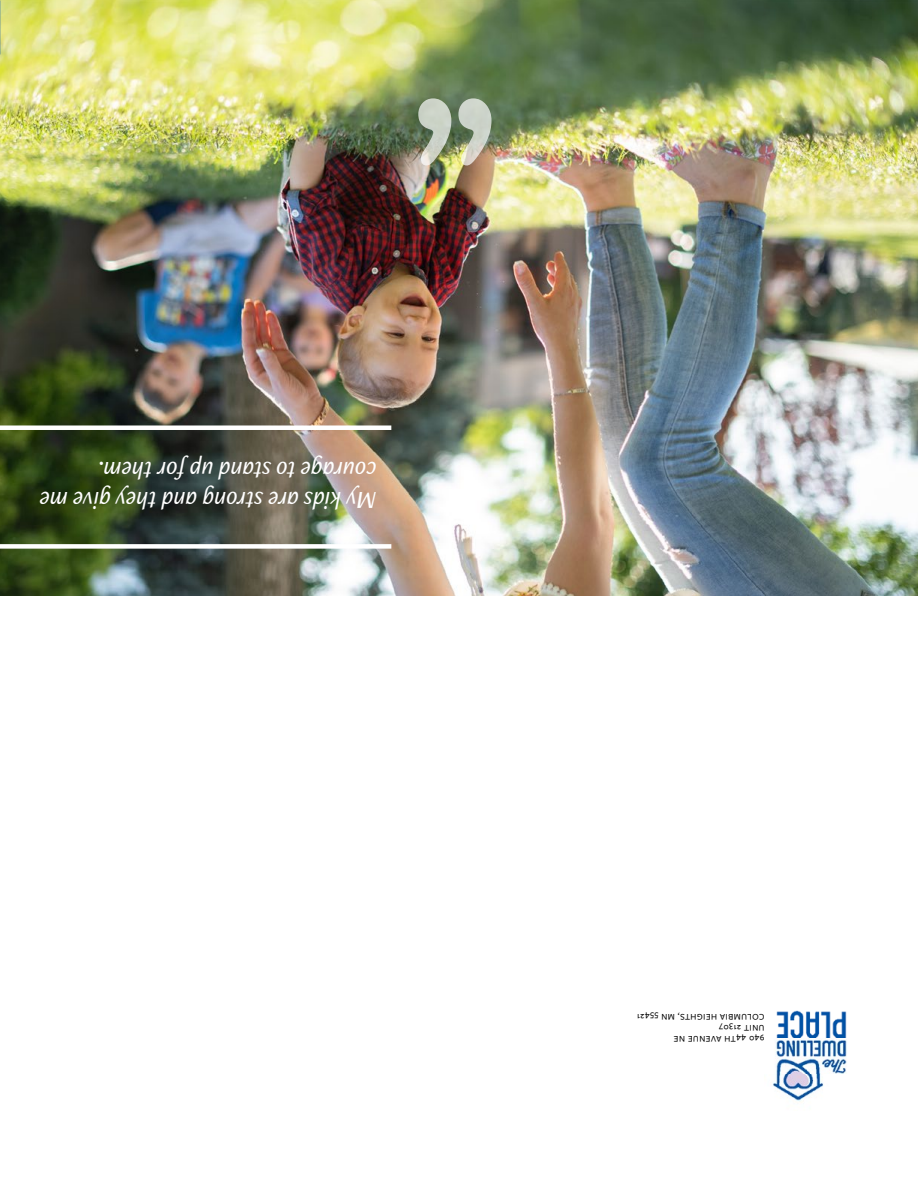
<style>
.page{position:relative;width:918px;height:1188px;background:#fff}
.page>*{position:absolute;margin:0;border:0;box-sizing:border-box;transform-origin:0 0}
.t1{font:700 157.5px "American Typewriter";color:#fff}
.t2{font:italic 500 25.5px/30.6px "Freight Neo Pro";color:#fff}
.t3{font:500 9px/10.8px "Freight Sans Pro";letter-spacing:.05em;color:#000}
</style>
<div class="page">
<img style="left:0;top:0;width:918px;height:595px">
<div style="left:0;top:544px;width:391px;height:5px;background:#fff"></div>
<div style="left:0;top:425px;width:391px;height:5px;background:#fff"></div>
<img style="left:772px;top:1010px;width:75px;height:91px">
<img style="left:917px;top:569px;width:1px;height:27px">
<h1 class="t1" style="left:501px;top:246px;width:93px;rotate:-180deg">“</h1>
<p class="t2" style="left:376px;top:517px;width:338px;rotate:-180deg">My kids are strong and they give me courage to stand up for them.</p>
<p class="t3" style="left:765px;top:1044px;width:129px;rotate:-180deg">940 44TH AVENUE NE<br>UNIT 21307<br>COLUMBIA HEIGHTS, MN 55421</p>
</div>
